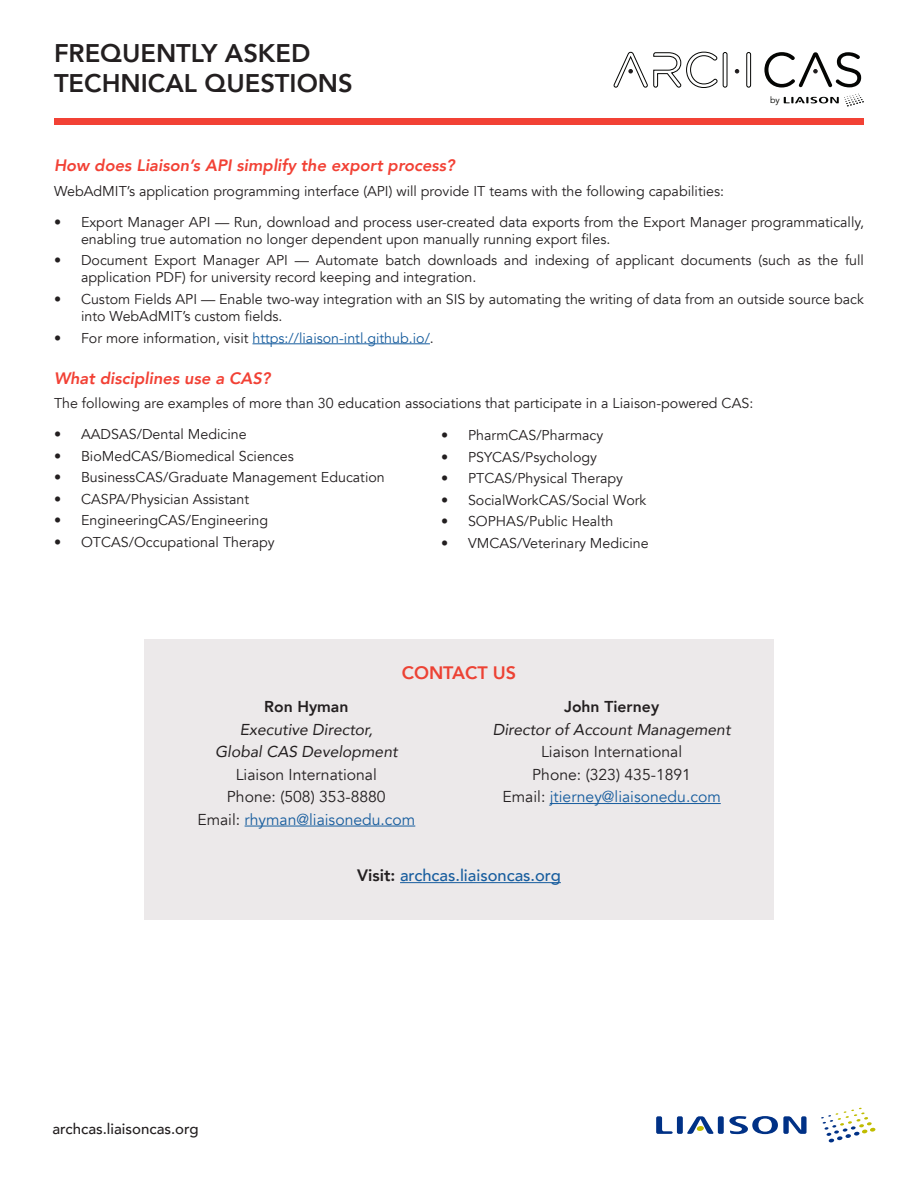
<style>
.page{position:relative;width:918px;height:1188px;background:#fff}
.page>*{position:absolute;margin:0;border:0;box-sizing:border-box;transform-origin:0 0}
.t1{font:800 25.5px/30.6px "Avenir";color:#231f20}
.Results{font:800 18px "Avenir";color:#ec4234}
.Question{font:italic 800 16.5px "Avenir";color:#f24135}
.t2{font:500 16.5px "Avenir";color:#175d9e}
.t3{font:15.75px "Avenir";color:#231f20}
.t4{font:italic 15.75px/22.5px "Avenir";color:#231f20;text-align:center}
.t5{font:15.75px "Avenir";color:#175d9e}
.t6{font:800 15.75px "Avenir";color:#231f20}
.t7{font:500 15px "Avenir";color:#231f20}
.Answer{font:14.25px/17.1px "Avenir";color:#231f20}
.t8{font:14.25px "Avenir";color:#175d9e}
.t9{font:8.85px "Avenir";color:#040503}
.s1{color:#231f20}
.s2{font-weight:800;color:#231f20}
</style>
<div class="page">
<svg style="left:821px;top:1108px;width:55px;height:35px"></svg>
<svg style="left:656px;top:1116px;width:17px;height:18px"></svg>
<div style="left:677px;top:1116px;width:6px;height:18px;background:#003186;border-radius:2px"></div>
<div style="left:718px;top:1116px;width:6px;height:18px;background:#003186;border-radius:2px"></div>
<svg style="left:729px;top:1116px;width:78px;height:18px"></svg>
<svg style="left:687px;top:1116px;width:27px;height:18px"></svg>
<div style="left:54px;top:118px;width:810px;height:6px;background:#f24135"></div>
<svg style="left:614px;top:52px;width:137px;height:36px"></svg>
<svg style="left:764px;top:52px;width:97px;height:36px"></svg>
<svg style="left:784px;top:94px;width:80px;height:12px"></svg>
<hr style="left:252px;top:343px;width:178px;height:1px;background:#175d9e">
<div style="left:144px;top:639px;width:630px;height:281px;background:#ece9ea"></div>
<hr style="left:245px;top:826px;width:170px;height:1px;background:#175d9e">
<hr style="left:550px;top:803px;width:171px;height:1px;background:#175d9e">
<hr style="left:400px;top:882px;width:161px;height:1px;background:#175d9e">
<p class="t1" style="left:54px;top:37px;width:300px">FREQUENTLY ASKED<br>TECHNICAL QUESTIONS</p>
<p class="t9" style="left:770px;top:95px;width:11px">by</p>
<p class="Question" style="left:54px;top:156px;width:402px">How does Liaison’s API simplify the export process?</p>
<p class="Answer" style="left:54px;top:183px;width:672px">WebAdMIT’s application programming interface (API) will provide IT teams with the following capabilities:</p>
<p class="Answer" style="left:81px;top:213px;width:785px;text-indent:-27px">• Export Manager API — Run, download and process user-created data exports from the Export Manager programmatically, enabling true automation no longer dependent upon manually running export files.</p>
<p class="Answer" style="left:81px;top:252px;width:785px;text-indent:-27px">• Document Export Manager API — Automate batch downloads and indexing of applicant documents (such as the full application PDF) for university record keeping and integration.</p>
<p class="Answer" style="left:81px;top:291px;width:785px;text-indent:-27px">• Custom Fields API — Enable two-way integration with an SIS by automating the writing of data from an outside source back into WebAdMIT’s custom fields.</p>
<p class="t8" style="left:54px;top:329px;width:381px"><span class="s1">• For more information, visit</span> https://liaison-intl.github.io/<span class="s1">.</span></p>
<p class="Question" style="left:54px;top:368px;width:218px">What disciplines use a CAS?</p>
<p class="Answer" style="left:54px;top:395px;width:701px">The following are examples of more than 30 education associations that participate in a Liaison-powered CAS:</p>
<p class="Answer" style="left:54px;top:426px;width:194px">• AADSAS/Dental Medicine</p>
<p class="Answer" style="left:54px;top:447px;width:241px">• BioMedCAS/Biomedical Sciences</p>
<p class="Answer" style="left:54px;top:469px;width:332px">• BusinessCAS/Graduate Management Education</p>
<p class="Answer" style="left:54px;top:491px;width:197px">• CASPA/Physician Assistant</p>
<p class="Answer" style="left:54px;top:512px;width:216px">• EngineeringCAS/Engineering</p>
<p class="Answer" style="left:54px;top:534px;width:222px">• OTCAS/Occupational Therapy</p>
<p class="Answer" style="left:441px;top:427px;width:164px">• PharmCAS/Pharmacy</p>
<p class="Answer" style="left:441px;top:448px;width:158px">• PSYCAS/Psychology</p>
<p class="Answer" style="left:441px;top:470px;width:184px">• PTCAS/Physical Therapy</p>
<p class="Answer" style="left:441px;top:492px;width:207px">• SocialWorkCAS/Social Work</p>
<p class="Answer" style="left:441px;top:513px;width:174px">• SOPHAS/Public Health</p>
<p class="Answer" style="left:441px;top:535px;width:209px">• VMCAS/Veterinary Medicine</p>
<p class="Results" style="left:402px;top:659px;width:116px">CONTACT US</p>
<p class="t6" style="left:264px;top:695px;width:86px">Ron Hyman</p>
<p class="t4" style="left:215px;top:718px;width:184px">Executive Director,<br>Global CAS Development</p>
<p class="t3" style="left:236px;top:765px;width:143px">Liaison International</p>
<p class="t3" style="left:227px;top:788px;width:160px">Phone: (508) 353-8880</p>
<p class="t5" style="left:197px;top:810px;width:219px"><span class="s1">Email:</span> rhyman@liaisonedu.com</p>
<p class="t6" style="left:564px;top:695px;width:97px">John Tierney</p>
<p class="t4" style="left:493px;top:718px;width:239px">Director of Account Management</p>
<p class="t3" style="left:541px;top:743px;width:143px">Liaison International</p>
<p class="t3" style="left:532px;top:765px;width:160px">Phone: (323) 435-1891</p>
<p class="t5" style="left:503px;top:788px;width:220px"><span class="s1">Email:</span> jtierney@liaisonedu.com</p>
<p class="t7" style="left:52px;top:1116px;width:148px">archcas.liaisoncas.org</p>
<p class="t2" style="left:357px;top:861px;width:205px"><span class="s2">Visit:</span> archcas.liaisoncas.org</p>
</div>
